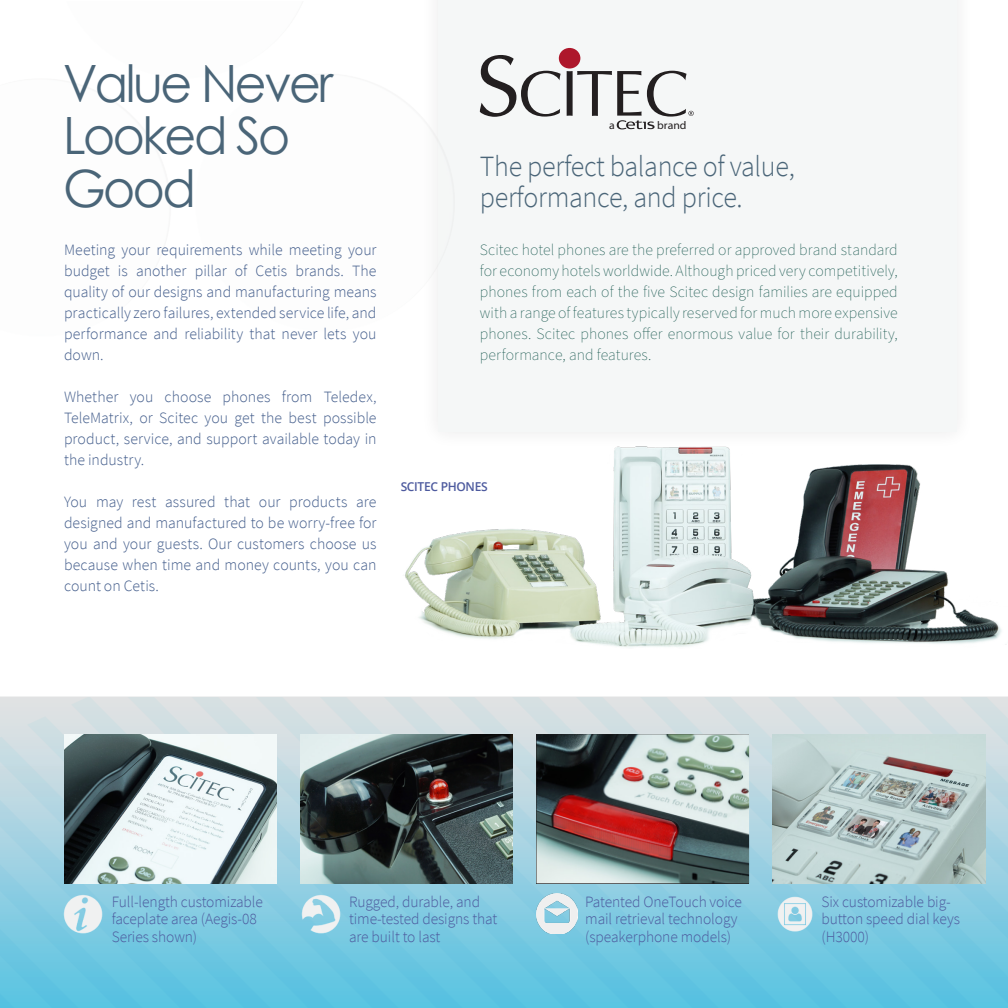
<style>
.page{position:relative;width:1008px;height:1008px;background:#fff}
.page>*{position:absolute;margin:0;border:0;box-sizing:border-box;transform-origin:0 0}
.Page_Header{font:51.45px/52.5px "Century Gothic";letter-spacing:-.05em;color:#4a6578;scale:.95 1}
.Brand_Statement_Titl{font:300 29.4px/30.8px "Source Sans Pro";letter-spacing:-.01em;color:#4a6578;scale:.95 1}
.Sidebar_Column{font:300 15.75px/21px "Source Sans Pro";color:#445e8c;text-align:justify}
.Brand_Statement{font:200 15.75px/21px "Source Sans Pro";letter-spacing:.005em;color:#1d5b52;text-align:justify}
.Thumbnail_Paragraph{font:300 15.75px/17.5px "Source Sans Pro";letter-spacing:-.005em;color:#4d5a9e}
.Timeline_Paragraph{font:600 12.25px "Open Sans";letter-spacing:-.025em;color:#4d5a9e}
.t1{font:11.2px "Myriad Pro";color:#231f20;scale:1.05 1}
</style>
<div class="page">
<svg style="left:0;top:737px;width:27px;height:271px;background:#96d0e2"></svg>
<svg style="left:27px;top:716px;width:44px;height:292px;background:#99d0e1"></svg>
<svg style="left:71px;top:697px;width:45px;height:311px;background:#8bcee1"></svg>
<svg style="left:116px;top:697px;width:45px;height:311px;background:#8acde1"></svg>
<svg style="left:161px;top:697px;width:45px;height:311px;background:#8acde1"></svg>
<svg style="left:206px;top:697px;width:46px;height:311px;background:#89cde1"></svg>
<svg style="left:252px;top:697px;width:48px;height:311px;background:#97d0e2"></svg>
<svg style="left:300px;top:697px;width:48px;height:311px;background:#8ccee1"></svg>
<svg style="left:348px;top:697px;width:51px;height:311px;background:#89cde1"></svg>
<svg style="left:399px;top:697px;width:52px;height:311px;background:#89cce1"></svg>
<svg style="left:451px;top:697px;width:54px;height:311px;background:#89cce1"></svg>
<svg style="left:505px;top:697px;width:58px;height:311px;background:#97d0e1"></svg>
<svg style="left:563px;top:697px;width:62px;height:311px;background:#8acde1"></svg>
<svg style="left:625px;top:697px;width:67px;height:311px;background:#89cce1"></svg>
<svg style="left:692px;top:697px;width:74px;height:311px;background:#91cee1"></svg>
<svg style="left:766px;top:697px;width:82px;height:311px;background:#8ecee1"></svg>
<svg style="left:848px;top:697px;width:91px;height:311px;background:#8acde1"></svg>
<svg style="left:939px;top:697px;width:69px;height:311px;background:#94cfe1"></svg>
<img style="left:64px;top:734px;width:213px;height:149px">
<img style="left:300px;top:734px;width:213px;height:149px">
<img style="left:536px;top:734px;width:213px;height:149px">
<img style="left:773px;top:734px;width:212px;height:149px">
<div style="left:420px;top:0;width:554px;height:449px;background:#fbfbfb"></div>
<div style="left:438px;top:0;width:518px;height:431px;background:#f5f7f7"></div>
<img style="left:405px;top:446px;width:597px;height:201px">
<img style="left:63px;top:893px;width:41px;height:40px">
<img style="left:300px;top:893px;width:41px;height:40px">
<img style="left:536px;top:893px;width:41px;height:40px">
<img style="left:776px;top:895px;width:38px;height:38px">
<svg style="left:480px;top:55px;width:81px;height:62px"></svg>
<div style="left:559px;top:48px;width:21px;height:21px;background:#ae172b;border-radius:50%"></div>
<svg style="left:567px;top:71px;width:127px;height:58px"></svg>
<p class="Page_Header" style="left:63px;top:56px;width:286px">Value Never<br>Looked So<br>Good</p>
<p class="Sidebar_Column" style="left:64px;top:239px;width:314px">Meeting your requirements while meeting your budget is another pillar of Cetis brands. The quality of our designs and manufacturing means practically zero failures, extended service life, and performance and reliability that never lets you down.</p>
<p class="Sidebar_Column" style="left:64px;top:386px;width:314px">Whether you choose phones from Teledex, TeleMatrix, or Scitec you get the best possible product, service, and support available today in the industry.</p>
<p class="Sidebar_Column" style="left:64px;top:491px;width:314px">You may rest assured that our products are designed and manufactured to be worry-free for you and your guests. Our customers choose us because when time and money counts, you can count on Cetis.</p>
<p class="t1" style="left:609px;top:119px;width:7px">a</p>
<p class="t1" style="left:657px;top:119px;width:29px">brand</p>
<p class="Brand_Statement_Titl" style="left:480px;top:151px;width:333px">The perfect balance of value, performance, and price.</p>
<p class="Brand_Statement" style="left:480px;top:240px;width:419px">Scitec hotel phones are the preferred or approved brand standard for economy hotels worldwide. Although priced very competitively, phones from each of the five Scitec design families are equipped with a range of features typically reserved for much more expensive phones. Scitec phones offer enormous value for their durability, performance, and features.</p>
<p class="Timeline_Paragraph" style="left:401px;top:478px;width:89px">SCITEC PHONES</p>
<p class="Thumbnail_Paragraph" style="left:112px;top:893px;width:153px">Full-length customizable faceplate area (Aegis-08<br>Series shown)</p>
<p class="Thumbnail_Paragraph" style="left:585px;top:893px;width:158px">Patented OneTouch voice mail retrieval technology (speakerphone models)</p>
<p class="Thumbnail_Paragraph" style="left:821px;top:893px;width:140px">Six customizable big&shy;button speed dial keys (H3000)</p>
<p class="Thumbnail_Paragraph" style="left:349px;top:893px;width:150px">Rugged, durable, and time-tested designs that are built to last</p>
</div>
